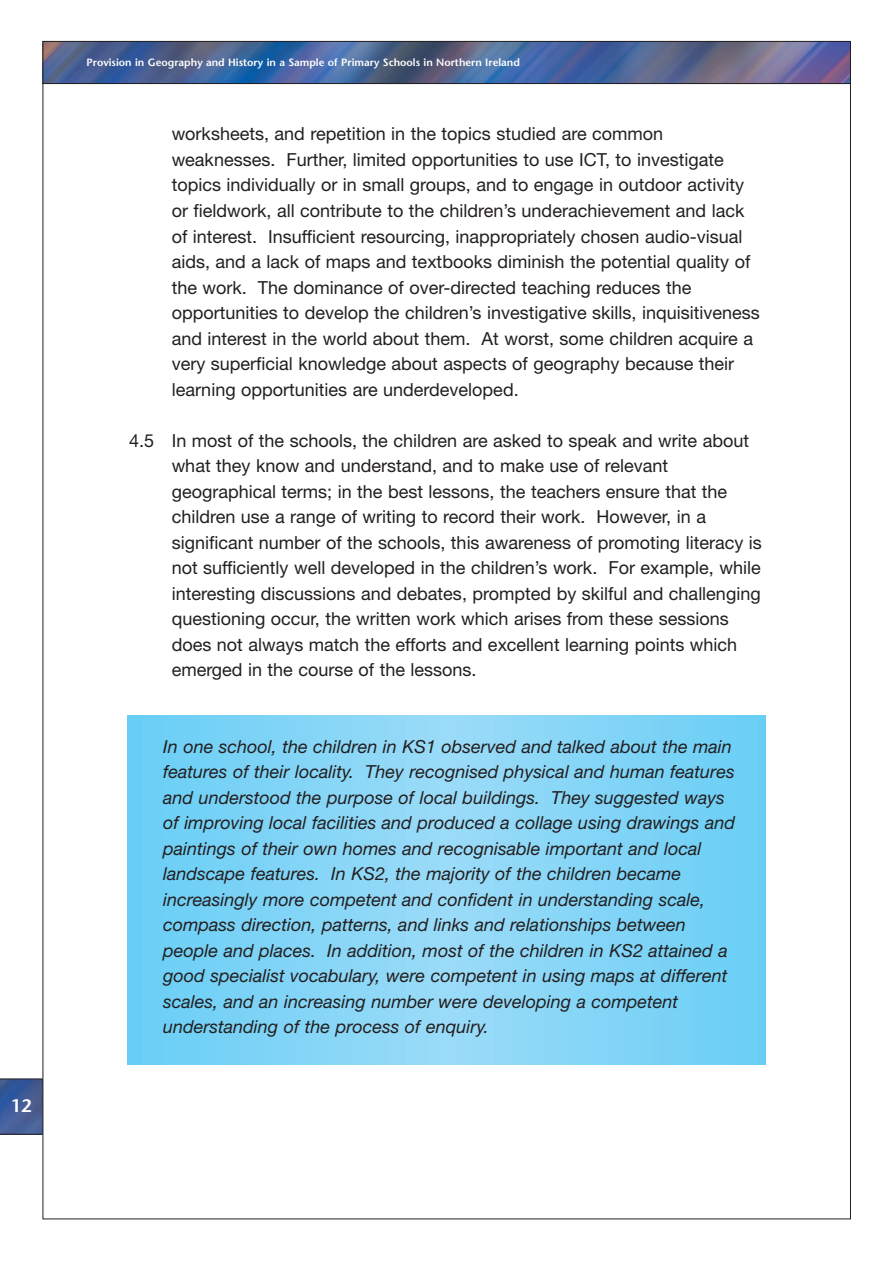
<style>
.page{position:relative;width:893px;height:1262px;background:#fff}
.page>*{position:absolute;margin:0;border:0;box-sizing:border-box;transform-origin:0 0}
.t1{font:18px/25.5px "Helvetica Neue";color:#231f20}
.t2{font:italic 18px/25.5px "Helvetica Neue";color:#231f20}
.t3{font:600 18px "Stone Sans";color:#fff}
.t4{font:600 10.5px "Stone Sans";color:#fff}
</style>
<div class="page">
<svg style="left:128px;top:715px;width:637px;height:349px;background:#81d4f6"></svg>
<img style="left:45px;top:43px;width:803px;height:40px">
<img style="left:0;top:1079px;width:43px;height:54px">
<hr style="left:43px;top:83px;width:807px;height:1px;background:#231f20">
<hr style="left:0;top:1133px;width:43px;height:1px;background:#231f20">
<hr style="left:0;top:1078px;width:43px;height:1px;background:#231f20">
<p class="t3" style="left:11px;top:1099px;width:22px">12</p>
<p class="t4" style="left:87px;top:58px;width:435px">Provision in Geography and History in a Sample of Primary Schools in Northern Ireland</p>
<p class="t1" style="left:172px;top:123px;width:589px">worksheets, and repetition in the topics studied are common weaknesses. Further, limited opportunities to use ICT, to investigate topics individually or in small groups, and to engage in outdoor activity or fieldwork, all contribute to the children’s underachievement and lack of interest. Insufficient resourcing, inappropriately chosen audio-visual aids, and a lack of maps and textbooks diminish the potential quality of the work. The dominance of over-directed teaching reduces the opportunities to develop the children’s investigative skills, inquisitiveness and interest in the world about them. At worst, some children acquire a very superficial knowledge about aspects of geography because their learning opportunities are underdeveloped.</p>
<p class="t1" style="left:172px;top:429px;width:591px;text-indent:-43px">4.5 In most of the schools, the children are asked to speak and write about what they know and understand, and to make use of relevant geographical terms; in the best lessons, the teachers ensure that the children use a range of writing to record their work. However, in a significant number of the schools, this awareness of promoting literacy is not sufficiently well developed in the children’s work. For example, while interesting discussions and debates, prompted by skilful and challenging questioning occur, the written work which arises from these sessions does not always match the efforts and excellent learning points which emerged in the course of the lessons.</p>
<p class="t2" style="left:163px;top:735px;width:573px">In one school, the children in KS1 observed and talked about the main features of their locality. They recognised physical and human features and understood the purpose of local buildings. They suggested ways of improving local facilities and produced a collage using drawings and paintings of their own homes and recognisable important and local landscape features. In KS2, the majority of the children became increasingly more competent and confident in understanding scale, compass direction, patterns, and links and relationships between people and places. In addition, most of the children in KS2 attained a good specialist vocabulary, were competent in using maps at different scales, and an increasing number were developing a competent understanding of the process of enquiry.</p>
</div>
